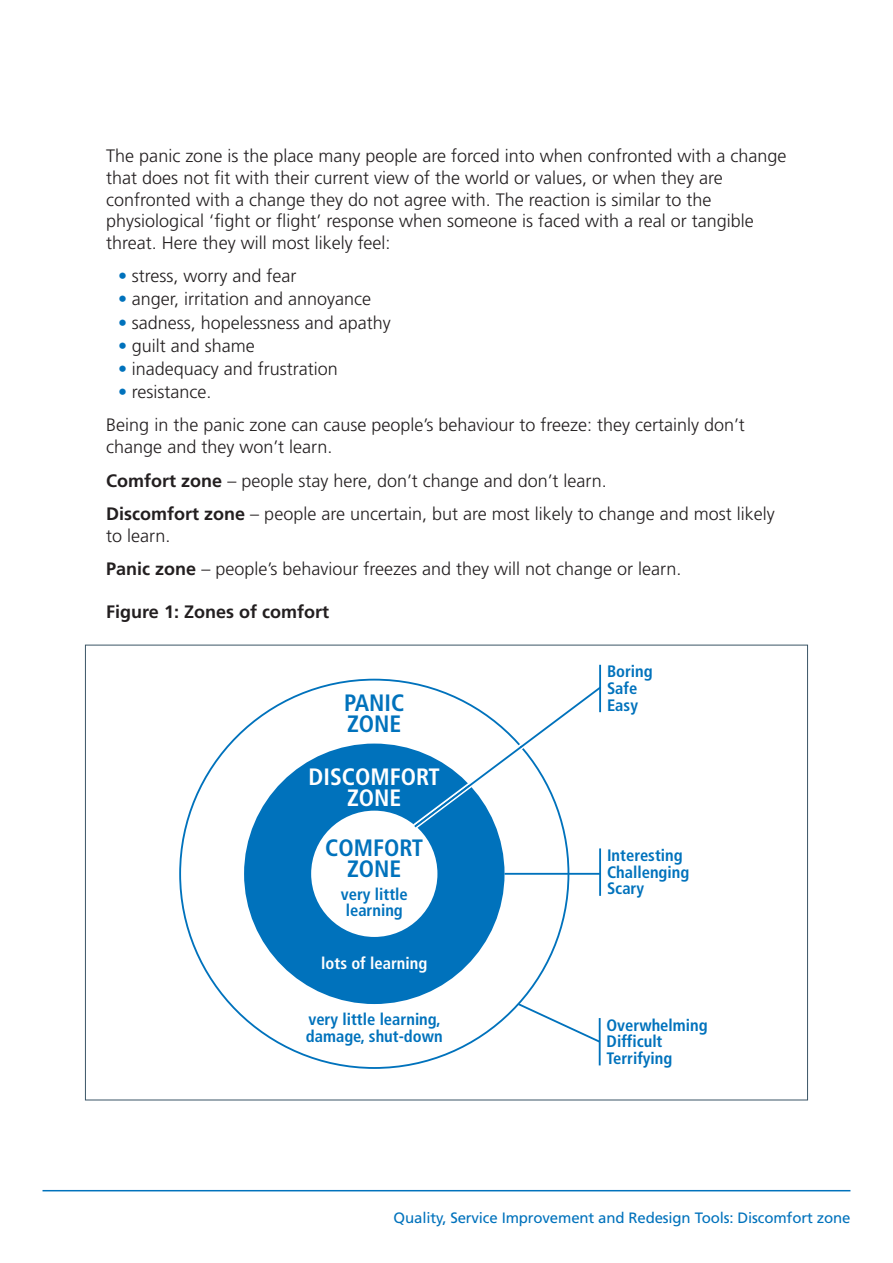
<style>
.page{position:relative;width:893px;height:1263px;background:#fff}
.page>*{position:absolute;margin:0;border:0;box-sizing:border-box;transform-origin:0 0}
.t1{font:700 condensed 23.7px/21.3px "Frutiger";color:#0072bc}
.t2{font:700 condensed 23.7px/21.3px "Frutiger";color:#fff;text-align:center}
.t3{font:300 18px/21.6px "Frutiger LT Std";color:#231f20}
.t4{font:700 18px "Frutiger LT Std";color:#231f20}
.t5{font:700 condensed 16.5px/16.5px "Frutiger";color:#0072bc}
.t6{font:700 condensed 16.5px "Frutiger";color:#fff}
.t7{font:15px "Frutiger LT Std";letter-spacing:-.01em;color:#0072bc}
.s1{color:#0072bc}
.s2{font-weight:700}
</style>
<div class="page">
<hr style="left:43px;top:1190px;width:807px;height:1px;background:#0072bc">
<div style="left:244px;top:743px;width:260px;height:261px;background:#0072bc;border-radius:50%"></div>
<div style="left:311px;top:811px;width:126px;height:126px;background:#fff;border-radius:50%"></div>
<svg style="left:411px;top:685px;width:191px;height:146px"></svg>
<hr style="left:599px;top:665px;width:2px;height:47px;background:#0072bc">
<hr style="left:504px;top:873px;width:96px;height:2px;background:#0072bc">
<hr style="left:599px;top:848px;width:2px;height:48px;background:#0072bc">
<hr style="left:599px;top:1018px;width:2px;height:47px;background:#0072bc">
<svg style="left:516px;top:1001px;width:85px;height:43px"></svg>
<p class="t3" style="left:106px;top:147px;width:682px">The panic zone is the place many people are forced into when confronted with a change that does not fit with their current view of the world or values, or when they are confronted with a change they do not agree with. The reaction is similar to the physiological ‘fight or flight’ response when someone is faced with a real or tangible threat. Here they will most likely feel:</p>
<p class="t3" style="left:118px;top:267px;width:180px"><span class="s1">•</span> stress, worry and fear</p>
<p class="t3" style="left:118px;top:290px;width:254px"><span class="s1">•</span> anger, irritation and annoyance</p>
<p class="t3" style="left:118px;top:313px;width:274px"><span class="s1">•</span> sadness, hopelessness and apathy</p>
<p class="t3" style="left:118px;top:336px;width:138px"><span class="s1">•</span> guilt and shame</p>
<p class="t3" style="left:118px;top:359px;width:221px"><span class="s1">•</span> inadequacy and frustration</p>
<p class="t3" style="left:106px;top:376px;width:640px;line-height:33.6px;text-indent:12px"><span class="s1">•</span> resistance.<br>Being in the panic zone can cause people’s behaviour to freeze: they certainly don’t</p>
<p class="t3" style="left:106px;top:431px;width:670px;line-height:33.6px">change and they won’t learn.<br><span class="s2">Comfort zone</span> – people stay here, don’t change and don’t learn.<br><span class="s2">Discomfort zone</span> – people are uncertain, but are most likely to change and most likely</p>
<p class="t3" style="left:106px;top:520px;width:577px;line-height:33.6px">to learn.<br><span class="s2">Panic zone</span> – people’s behaviour freezes and they will not change or learn.</p>
<p class="t4" style="left:106px;top:605px;width:224px">Figure 1: Zones of comfort</p>
<h1 class="t1" style="left:344px;top:694px;width:62px">PANIC<br>ZONE</h1>
<h1 class="t2" style="left:309px;top:767px;width:133px">DISCOMFORT<br>ZONE</h1>
<h1 class="t1" style="left:325px;top:838px;width:100px;text-align:center">COMFORT<br>ZONE</h1>
<p class="t5" style="left:341px;top:887px;width:68px">very little learning</p>
<p class="t6" style="left:321px;top:956px;width:107px">lots of learning</p>
<p class="t5" style="left:306px;top:1013px;width:138px">very little learning, damage, shut-down</p>
<p class="t5" style="left:607px;top:665px;width:47px">Boring<br>Safe<br>Easy</p>
<p class="t5" style="left:607px;top:848px;width:84px">Interesting<br>Challenging<br>Scary</p>
<p class="t5" style="left:607px;top:1018px;width:103px">Overwhelming<br>Difficult<br>Terrifying</p>
<p class="t7" style="left:394px;top:1212px;width:458px">Quality, Service Improvement and Redesign Tools: Discomfort zone</p>
</div>
